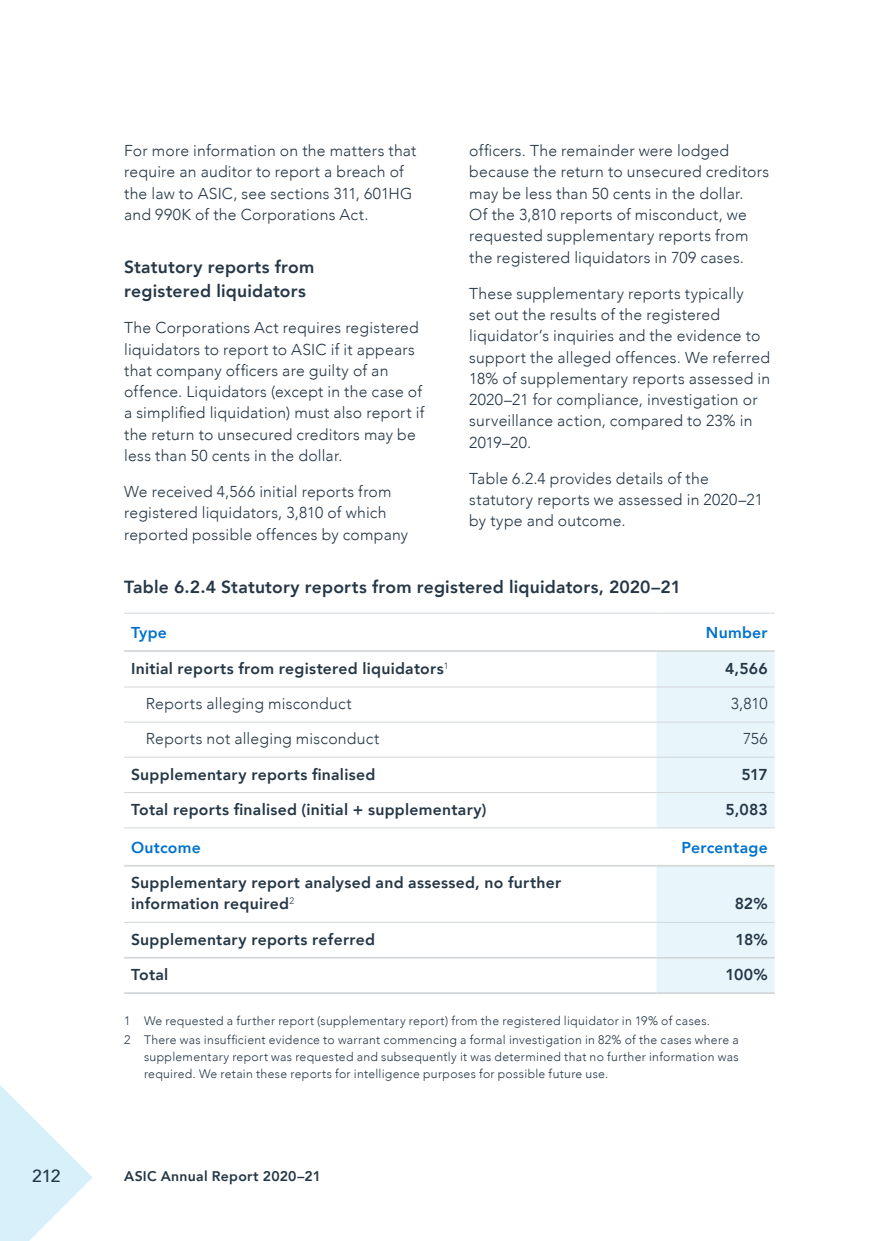
<style>
.page{position:relative;width:874px;height:1241px;background:#fff}
.page>*{position:absolute;margin:0;border:0;box-sizing:border-box;transform-origin:0 0}
.Table_Heading{font:800 17.5px "Avenir";letter-spacing:.01em;color:#253746}
.C_Head{font:800 17.5px/23.6px "Avenir";letter-spacing:.01em;color:#253746}
.t1{font:500 17.5px "Avenir";color:#253746}
.body_copy{font:300 15.75px/21.3px "Avenir";letter-spacing:.015em;color:#253746}
.table_copy{font:800 15.75px/21.2px "Avenir";letter-spacing:.015em;color:#253746}
.table_copy-2{font:300 15.75px "Avenir";letter-spacing:.015em;color:#253746}
.table_subhead{font:800 15.75px "Avenir";letter-spacing:.015em;color:#0072ce}
.Table_Bold{font:800 15.75px "Avenir";letter-spacing:.015em;color:#253746}
.t2{font:800 14px "Avenir";letter-spacing:.02em;color:#253746}
.table_notes{font:300 12.25px/16.4px "Avenir";letter-spacing:.025em;color:#253746;text-align:justify}
</style>
<div class="page">
<svg style="left:124px;top:613px;width:650px;height:216px"></svg>
<svg style="left:656px;top:651px;width:118px;height:341px;background:#eaf6fb"></svg>
<hr style="left:124px;top:686px;width:532px;height:1px;background:#d3d7da">
<hr style="left:656px;top:686px;width:118px;height:1px;background:#d3d7da">
<hr style="left:124px;top:721px;width:532px;height:1px;background:#d3d7da">
<hr style="left:656px;top:721px;width:118px;height:1px;background:#d3d7da">
<hr style="left:124px;top:756px;width:532px;height:1px;background:#d3d7da">
<hr style="left:656px;top:756px;width:118px;height:1px;background:#d3d7da">
<hr style="left:124px;top:792px;width:532px;height:1px;background:#d3d7da">
<hr style="left:656px;top:792px;width:118px;height:1px;background:#d3d7da">
<hr style="left:124px;top:921px;width:532px;height:1px;background:#d3d7da">
<hr style="left:656px;top:921px;width:118px;height:1px;background:#d3d7da">
<hr style="left:124px;top:956px;width:532px;height:2px;background:#d3d7da">
<hr style="left:656px;top:956px;width:118px;height:2px;background:#d3d7da">
<hr style="left:124px;top:992px;width:532px;height:1px;background:#d3d7da">
<hr style="left:656px;top:992px;width:118px;height:1px;background:#d3d7da">
<hr style="left:124px;top:612px;width:532px;height:1px;background:#d3d7da">
<hr style="left:656px;top:612px;width:118px;height:1px;background:#d3d7da">
<hr style="left:124px;top:650px;width:532px;height:1px;background:#d3d7da">
<hr style="left:656px;top:650px;width:118px;height:1px;background:#d3d7da">
<hr style="left:124px;top:827px;width:532px;height:1px;background:#d3d7da">
<hr style="left:656px;top:827px;width:118px;height:1px;background:#d3d7da">
<hr style="left:124px;top:864px;width:532px;height:2px;background:#d3d7da">
<hr style="left:656px;top:864px;width:118px;height:2px;background:#d3d7da">
<svg style="left:0;top:1085px;width:93px;height:155px"></svg>
<p class="body_copy" style="left:124px;top:140px;width:294px">For more information on the matters that require an auditor to report a breach of the law to ASIC, see sections 311, 601HG and 990K of the Corporations Act.</p>
<h3 class="C_Head" style="left:124px;top:255px;width:192px">Statutory reports from registered liquidators</h3>
<p class="body_copy" style="left:124px;top:317px;width:301px">The Corporations Act requires registered liquidators to report to ASIC if it appears that company officers are guilty of an offence. Liquidators (except in the case of a simplified liquidation) must also report if the return to unsecured creditors may be less than 50 cents in the dollar.</p>
<p class="body_copy" style="left:124px;top:481px;width:285px">We received 4,566 initial reports from registered liquidators, 3,810 of which reported possible offences by company</p>
<p class="body_copy" style="left:469px;top:140px;width:301px">officers. The remainder were lodged because the return to unsecured creditors may be less than 50 cents in the dollar.<br>Of the 3,810 reports of misconduct, we requested supplementary reports from the registered liquidators in 709 cases.</p>
<p class="body_copy" style="left:469px;top:282px;width:302px">These supplementary reports typically<br>set out the results of the registered liquidator’s inquiries and the evidence to support the alleged offences. We referred 18% of supplementary reports assessed in 2020–21 for compliance, investigation or surveillance action, compared to 23% in 2019–20.</p>
<p class="body_copy" style="left:469px;top:468px;width:295px">Table 6.2.4 provides details of the statutory reports we assessed in 2020–21 by type and outcome.</p>
<p class="Table_Heading" style="left:124px;top:573px;width:558px">Table 6.2.4 Statutory reports from registered liquidators, 2020–21</p>
<p class="table_subhead" style="left:131px;top:620px;width:37px">Type</p>
<p class="table_subhead" style="left:705px;top:620px;width:63px">Number</p>
<p class="table_copy" style="left:131px;top:658px;width:319px">Initial reports from registered liquidators<sup>1</sup></p>
<p class="table_copy" style="left:724px;top:658px;width:44px">4,566</p>
<p class="table_copy-2" style="left:146px;top:694px;width:207px">Reports alleging misconduct</p>
<p class="table_copy-2" style="left:730px;top:694px;width:38px">3,810</p>
<p class="table_copy-2" style="left:146px;top:729px;width:235px">Reports not alleging misconduct</p>
<p class="table_copy-2" style="left:742px;top:729px;width:26px">756</p>
<p class="table_copy" style="left:131px;top:763px;width:245px">Supplementary reports finalised</p>
<p class="table_copy" style="left:741px;top:763px;width:28px">517</p>
<p class="table_copy" style="left:131px;top:798px;width:356px">Total reports finalised (initial + supplementary)</p>
<p class="table_copy" style="left:725px;top:798px;width:44px">5,083</p>
<p class="table_subhead" style="left:131px;top:835px;width:71px">Outcome</p>
<p class="table_subhead" style="left:681px;top:835px;width:87px">Percentage</p>
<p class="table_copy" style="left:131px;top:872px;width:431px">Supplementary report analysed and assessed, no further information required<sup>2</sup></p>
<p class="table_copy" style="left:734px;top:893px;width:34px">82%</p>
<p class="table_copy" style="left:131px;top:928px;width:245px">Supplementary reports referred</p>
<p class="table_copy" style="left:735px;top:928px;width:34px">18%</p>
<p class="Table_Bold" style="left:131px;top:962px;width:39px">Total</p>
<p class="Table_Bold" style="left:725px;top:962px;width:44px">100%</p>
<p class="table_notes" style="left:124px;top:1012px;width:587px">1 We requested a further report (supplementary report) from the registered liquidator in 19% of cases.</p>
<p class="table_notes" style="left:144px;top:1031px;width:596px;text-indent:-20px">2 There was insufficient evidence to warrant commencing a formal investigation in 82% of the cases where a supplementary report was requested and subsequently it was determined that no further information was required. We retain these reports for intelligence purposes for possible future use.</p>
<p class="t1" style="left:32px;top:1160px;width:30px">212</p>
<p class="t2" style="left:124px;top:1164px;width:198px">ASIC Annual Report 2020–21</p>
</div>
